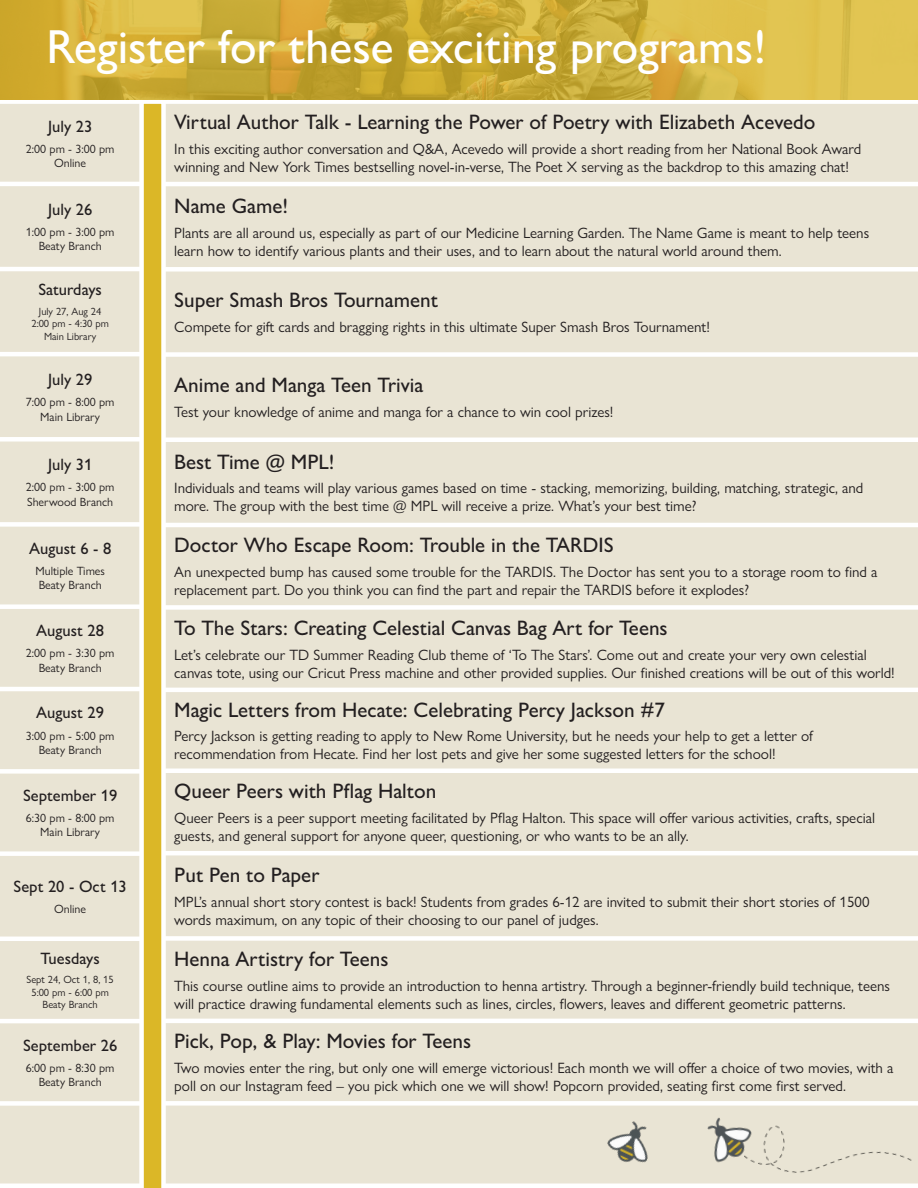
<style>
.page{position:relative;width:918px;height:1188px;background:#fff}
.page>*{position:absolute;margin:0;border:0;box-sizing:border-box;transform-origin:0 0}
.t1{font:500 48px "Gill Sans Nova";color:#fff}
.t2{font:500 21px "Gill Sans Nova";color:#231f20}
.t3{font:500 16.5px "Gill Sans Nova";color:#231f20}
.t4{font:15px/18px "Gill Sans Nova";color:#231f20}
.t5{font:12px "Gill Sans Nova";color:#231f20}
.t6{font:10.5px "Gill Sans Nova";color:#231f20}
</style>
<div class="page">
<div style="left:166px;top:104px;width:752px;height:1080px;background:#e9e4d4"></div>
<hr style="left:155px;top:182px;width:763px;height:4px;background:#fff">
<div style="left:155px;top:267px;width:763px;height:5px;background:#fff"></div>
<div style="left:155px;top:352px;width:763px;height:5px;background:#fff"></div>
<hr style="left:155px;top:438px;width:763px;height:4px;background:#fff">
<hr style="left:155px;top:523px;width:763px;height:4px;background:#fff">
<div style="left:155px;top:605px;width:763px;height:5px;background:#fff"></div>
<hr style="left:155px;top:688px;width:763px;height:4px;background:#fff">
<hr style="left:155px;top:769px;width:763px;height:4px;background:#fff">
<hr style="left:155px;top:851px;width:763px;height:4px;background:#fff">
<div style="left:155px;top:936px;width:763px;height:5px;background:#fff"></div>
<hr style="left:155px;top:1019px;width:763px;height:4px;background:#fff">
<div style="left:155px;top:1101px;width:763px;height:5px;background:#fff"></div>
<div style="left:0;top:104px;width:139px;height:1080px;background:#e9e4d4"></div>
<hr style="left:0;top:182px;width:144px;height:4px;background:#fff">
<hr style="left:0;top:267px;width:144px;height:4px;background:#fff">
<hr style="left:0;top:352px;width:144px;height:4px;background:#fff">
<div style="left:0;top:437px;width:144px;height:5px;background:#fff"></div>
<div style="left:0;top:522px;width:144px;height:5px;background:#fff"></div>
<div style="left:0;top:604px;width:144px;height:5px;background:#fff"></div>
<hr style="left:0;top:687px;width:144px;height:4px;background:#fff">
<div style="left:0;top:769px;width:144px;height:5px;background:#fff"></div>
<div style="left:0;top:851px;width:144px;height:5px;background:#fff"></div>
<hr style="left:0;top:937px;width:144px;height:4px;background:#fff">
<hr style="left:0;top:1019px;width:144px;height:4px;background:#fff">
<div style="left:0;top:1101px;width:144px;height:5px;background:#fff"></div>
<svg style="left:139px;top:99px;width:27px;height:1089px"></svg>
<svg style="left:0;top:0;width:918px;height:99px;background:#d0b03b"></svg>
<img style="left:694px;top:1086px;width:220px;height:98px">
<img style="left:594px;top:1108px;width:76px;height:73px">
<p class="t1" style="left:46px;top:17px;width:722px">Register for these exciting programs!</p>
<p class="t3" style="left:48px;top:116px;width:46px">July 23</p>
<p class="t5" style="left:26px;top:141px;width:90px">2:00 pm - 3:00 pm</p>
<p class="t5" style="left:54px;top:156px;width:34px">Online</p>
<p class="t3" style="left:48px;top:199px;width:46px">July 26</p>
<p class="t5" style="left:26px;top:224px;width:90px">1:00 pm - 3:00 pm</p>
<p class="t5" style="left:39px;top:239px;width:65px">Beaty Branch</p>
<p class="t3" style="left:38px;top:280px;width:65px">Saturdays</p>
<p class="t6" style="left:39px;top:305px;width:64px">July 27, Aug 24</p>
<p class="t6" style="left:31px;top:317px;width:79px">2:00 pm - 4:30 pm</p>
<p class="t6" style="left:44px;top:330px;width:54px">Main Library</p>
<p class="t3" style="left:48px;top:369px;width:46px">July 29</p>
<p class="t5" style="left:26px;top:395px;width:90px">7:00 pm - 8:00 pm</p>
<p class="t5" style="left:40px;top:409px;width:61px">Main Library</p>
<p class="t3" style="left:48px;top:454px;width:46px">July 31</p>
<p class="t5" style="left:26px;top:480px;width:90px">2:00 pm - 3:00 pm</p>
<p class="t5" style="left:27px;top:494px;width:87px">Sherwood Branch</p>
<p class="t3" style="left:29px;top:538px;width:84px">August 6 - 8</p>
<p class="t5" style="left:35px;top:564px;width:71px">Multiple Times</p>
<p class="t5" style="left:39px;top:578px;width:65px">Beaty Branch</p>
<p class="t3" style="left:36px;top:620px;width:69px">August 28</p>
<p class="t5" style="left:26px;top:646px;width:90px">2:00 pm - 3:30 pm</p>
<p class="t5" style="left:39px;top:660px;width:65px">Beaty Branch</p>
<p class="t3" style="left:36px;top:703px;width:69px">August 29</p>
<p class="t5" style="left:26px;top:728px;width:90px">3:00 pm - 5:00 pm</p>
<p class="t5" style="left:39px;top:743px;width:65px">Beaty Branch</p>
<p class="t3" style="left:23px;top:785px;width:96px">September 19</p>
<p class="t5" style="left:26px;top:811px;width:90px">6:30 pm - 8:00 pm</p>
<p class="t5" style="left:40px;top:825px;width:61px">Main Library</p>
<p class="t3" style="left:14px;top:876px;width:115px">Sept 20 - Oct 13</p>
<p class="t5" style="left:54px;top:901px;width:34px">Online</p>
<p class="t3" style="left:41px;top:948px;width:61px">Tuesdays</p>
<p class="t6" style="left:27px;top:973px;width:89px">Sept 24, Oct 1, 8, 15</p>
<p class="t6" style="left:31px;top:986px;width:79px">5:00 pm - 6:00 pm</p>
<p class="t6" style="left:43px;top:998px;width:57px">Beaty Branch</p>
<p class="t3" style="left:23px;top:1035px;width:96px">September 26</p>
<p class="t5" style="left:26px;top:1060px;width:90px">6:00 pm - 8:30 pm</p>
<p class="t5" style="left:39px;top:1075px;width:65px">Beaty Branch</p>
<p class="t2" style="left:174px;top:109px;width:643px">Virtual Author Talk - Learning the Power of Poetry with Elizabeth Acevedo</p>
<p class="t4" style="left:174px;top:140px;width:689px">In this exciting author conversation and Q&amp;A, Acevedo will provide a short reading from her National Book Award winning and New York Times bestselling novel-in-verse, The Poet X serving as the backdrop to this amazing chat!</p>
<p class="t2" style="left:174px;top:193px;width:115px">Name Game!</p>
<p class="t4" style="left:174px;top:223px;width:697px">Plants are all around us, especially as part of our Medicine Learning Garden. The Name Game is meant to help teens learn how to identify various plants and their uses, and to learn about the natural world around them.</p>
<p class="t2" style="left:174px;top:287px;width:265px">Super Smash Bros Tournament</p>
<p class="t4" style="left:174px;top:318px;width:537px">Compete for gift cards and bragging rights in this ultimate Super Smash Bros Tournament!</p>
<p class="t2" style="left:174px;top:372px;width:251px">Anime and Manga Teen Trivia</p>
<p class="t4" style="left:174px;top:403px;width:441px">Test your knowledge of anime and manga for a chance to win cool prizes!</p>
<p class="t2" style="left:174px;top:449px;width:162px">Best Time @ MPL!</p>
<p class="t4" style="left:174px;top:479px;width:691px">Individuals and teams will play various games based on time - stacking, memorizing, building, matching, strategic, and more. The group with the best time @ MPL will receive a prize. What’s your best time?</p>
<p class="t2" style="left:174px;top:533px;width:441px">Doctor Who Escape Room: Trouble in the TARDIS</p>
<p class="t4" style="left:174px;top:563px;width:705px">An unexpected bump has caused some trouble for the TARDIS. The Doctor has sent you to a storage room to find a replacement part. Do you think you can find the part and repair the TARDIS before it explodes?</p>
<p class="t2" style="left:174px;top:615px;width:495px">To The Stars: Creating Celestial Canvas Bag Art for Teens</p>
<p class="t4" style="left:174px;top:645px;width:722px">Let’s celebrate our TD Summer Reading Club theme of ‘To The Stars’. Come out and create your very own celestial canvas tote, using our Cricut Press machine and other provided supplies. Our finished creations will be out of this world!</p>
<p class="t2" style="left:174px;top:697px;width:492px">Magic Letters from Hecate: Celebrating Percy Jackson #7</p>
<p class="t4" style="left:174px;top:727px;width:640px">Percy Jackson is getting reading to apply to New Rome University, but he needs your help to get a letter of recommendation from Hecate. Find her lost pets and give her some suggested letters for the school!</p>
<p class="t2" style="left:174px;top:778px;width:264px">Queer Peers with Pflag Halton</p>
<p class="t4" style="left:174px;top:809px;width:702px">Queer Peers is a peer support meeting facilitated by Pflag Halton. This space will offer various activities, crafts, special guests, and general support for anyone queer, questioning, or who wants to be an ally.</p>
<p class="t2" style="left:174px;top:862px;width:147px">Put Pen to Paper</p>
<p class="t4" style="left:174px;top:893px;width:697px">MPL’s annual short story contest is back! Students from grades 6-12 are invited to submit their short stories of 1500 words maximum, on any topic of their choosing to our panel of judges.</p>
<p class="t2" style="left:174px;top:946px;width:216px">Henna Artistry for Teens</p>
<p class="t4" style="left:174px;top:976px;width:717px">This course outline aims to provide an introduction to henna artistry. Through a beginner-friendly build technique, teens will practice drawing fundamental elements such as lines, circles, flowers, leaves and different geometric patterns.</p>
<p class="t2" style="left:174px;top:1028px;width:298px">Pick, Pop, &amp; Play: Movies for Teens</p>
<p class="t4" style="left:174px;top:1059px;width:721px">Two movies enter the ring, but only one will emerge victorious! Each month we will offer a choice of two movies, with a poll on our Instagram feed – you pick which one we will show! Popcorn provided, seating first come first served.</p>
</div>
